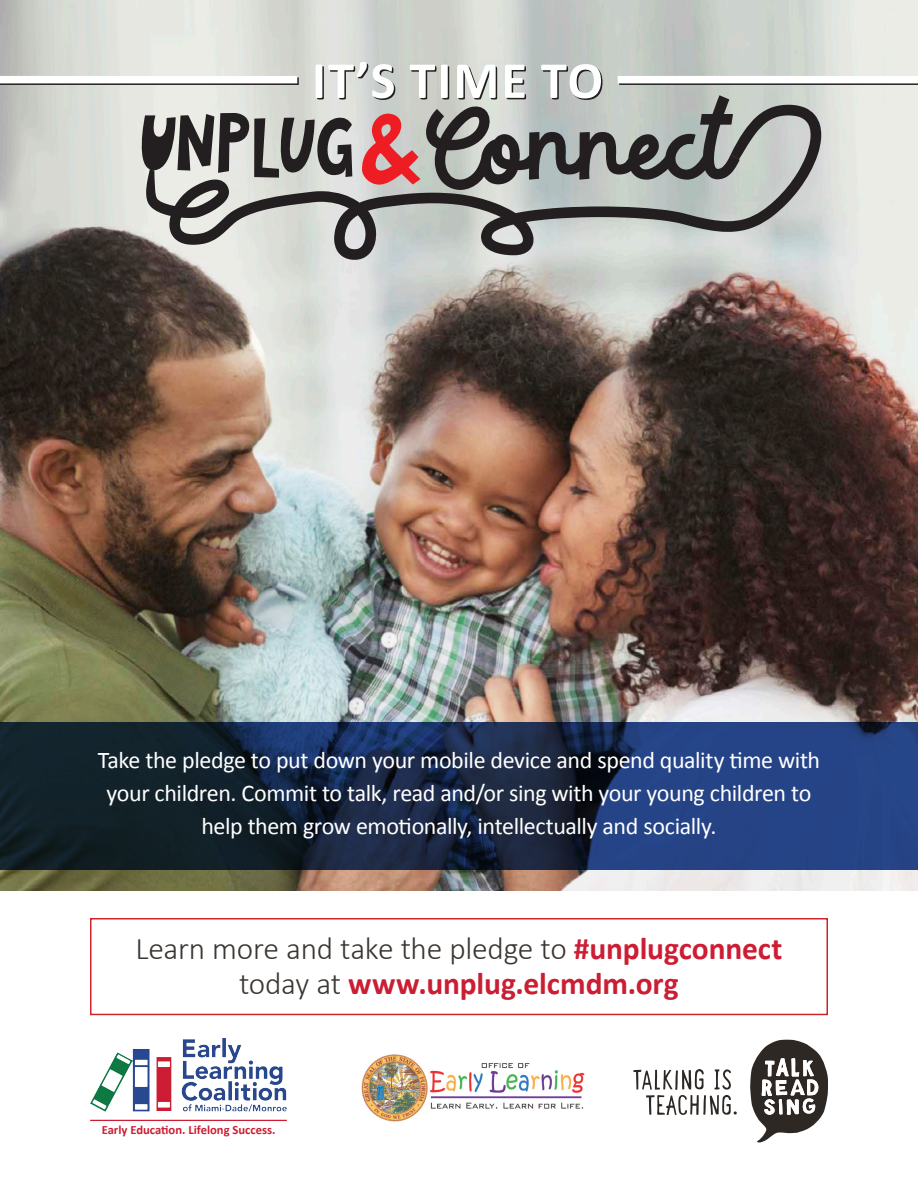
<style>
.page{position:relative;width:918px;height:1188px;background:#fff}
.page>*{position:absolute;margin:0;border:0;box-sizing:border-box;transform-origin:0 0}
.t1{font:700 52.5px "Calibri";letter-spacing:.04em;color:#231f20}
.t2{font:300 31.5px/34.5px "Calibri";letter-spacing:-.01em;color:#3b3632;text-align:center}
.t3{font:24px/33px "Calibri";letter-spacing:-.02em;color:#fff;text-align:center}
.t4{font:700 12.6px "Calibri";color:#cd1d34}
.s1{font-weight:700;color:#cd1d34}
.s2{font-weight:700;color:#ca1e34}
</style>
<div class="page">
<img style="left:0;top:0;width:918px;height:891px">
<div style="left:90px;top:918px;width:738px;height:97px;border:2px solid #d1232a"></div>
<img style="left:90px;top:1038px;width:197px;height:74px">
<hr style="left:90px;top:1120px;width:197px;height:1px;background:#cd1d34">
<img style="left:361px;top:1054px;width:224px;height:68px">
<svg style="left:633px;top:1069px;width:104px;height:46px"></svg>
<svg style="left:750px;top:1040px;width:78px;height:103px"></svg>
<svg style="left:0;top:722px;width:918px;height:148px"></svg>
<svg style="left:146px;top:105px;width:675px;height:155px"></svg>
<svg style="left:362px;top:95px;width:378px;height:95px"></svg>
<svg style="left:133px;top:113px;width:219px;height:65px"></svg>
<div style="left:0;top:77px;width:299px;height:8px;background:#838181"></div>
<div style="left:619px;top:77px;width:299px;height:8px;background:#838181"></div>
<div style="left:0;top:76px;width:297px;height:7px;background:#fff"></div>
<div style="left:618px;top:76px;width:300px;height:7px;background:#fff"></div>
<p class="t1" style="left:313px;top:48px;width:293px">IT’S TIME TO</p>
<p class="t3" style="left:98px;top:743px;width:724px">Take the pledge to put down your mobile device and spend quality time with your children. Commit to talk, read and/or sing with your young children to help them grow emotionally, intellectually and socially.</p>
<p class="t2" style="left:136px;top:930px;width:648px">Learn more and take the pledge to <span class="s1">#unplugconnect </span>today at <span class="s2">www.unplug.elcmdm.org</span></p>
<p class="t4" style="left:102px;top:1122px;width:175px">Early Education. Lifelong Success.</p>
</div>
